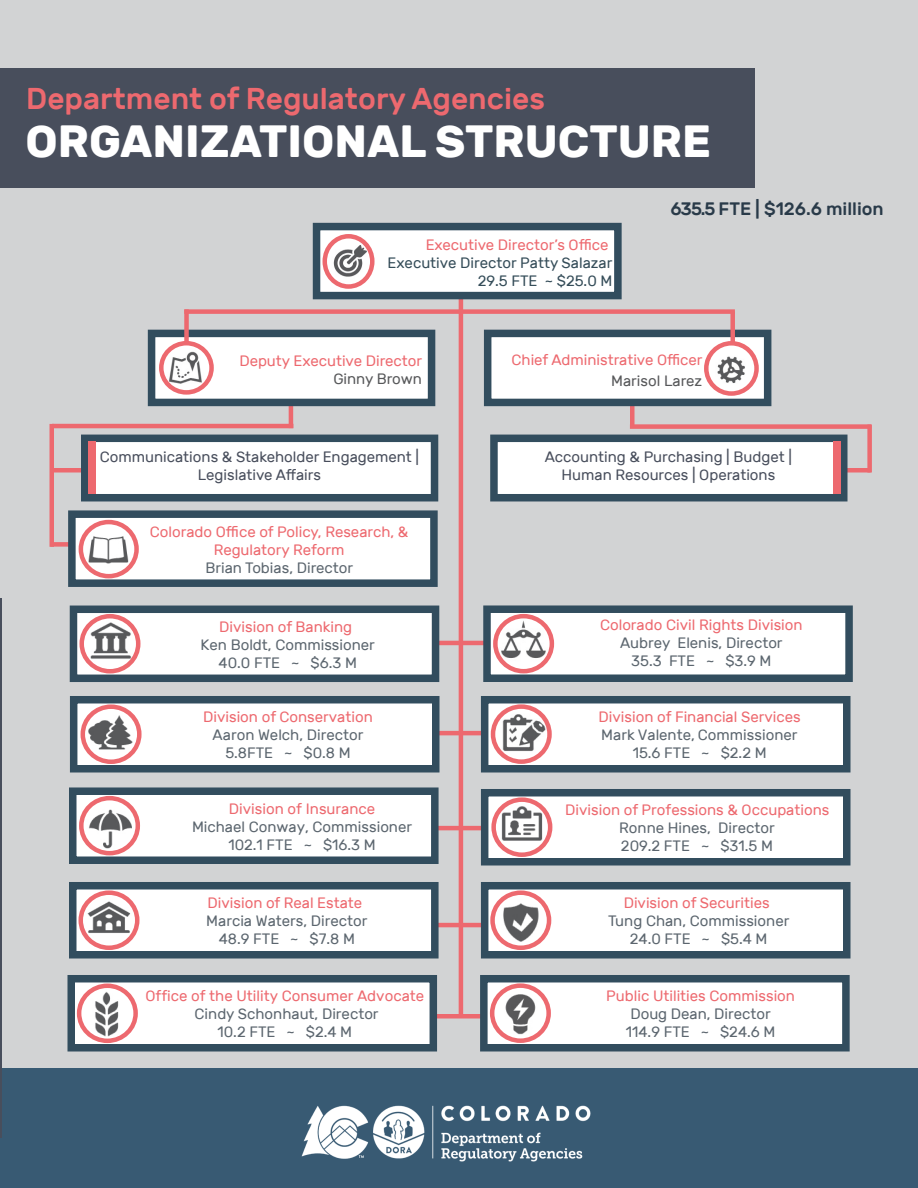
<style>
.page{position:relative;width:918px;height:1188px;background:#fff}
.page>*{position:absolute;margin:0;border:0;box-sizing:border-box;transform-origin:0 0}
.t1{font:700 45px "Rubik";color:#fff}
.Sub_Info_Black{font:500 30px "Rubik";color:#ed696f}
.t2{font:500 18px "Rubik";color:#293a49}
.Heading__1{font:15px/18px "Rubik";color:#5c666f;text-align:center}
.t3{font:15px/18px "Rubik";color:#484e5c;text-align:center}
.Heading__1-2{font:15px "Rubik";color:#ed696f}
.Heading__1-3{font:15px/18px "Rubik";color:#354d59;text-align:right}
.Heading__3{font:15px "Rubik";color:#ed696f}
.Heading__3-2{font:15px "Rubik";color:#57585a}
.Heading__1-4{font:15px "Rubik";color:#57585a}
.s1{color:#ed696f}
</style>
<div class="page">
<div style="left:0;top:0;width:918px;height:1076px;background:#d2d3d4"></div>
<div style="left:1px;top:68px;width:754px;height:120px;background:#484e5c"></div>
<hr style="left:434px;top:731px;width:78px;height:4px;background:#ed696f">
<hr style="left:459px;top:269px;width:4px;height:749px;background:#ed696f">
<hr style="left:289px;top:402px;width:4px;height:26px;background:#ed696f">
<hr style="left:630px;top:387px;width:4px;height:40px;background:#ed696f">
<div style="left:313px;top:223px;width:309px;height:76px;background:#fff;border:8px solid #324d5e"></div>
<div style="left:148px;top:330px;width:287px;height:76px;background:#fff;border:8px solid #324d5e"></div>
<div style="left:184px;top:309px;width:551px;height:5px;background:#ed696f"></div>
<div style="left:184px;top:309px;width:5px;height:80px;background:#ed696f"></div>
<div style="left:484px;top:330px;width:287px;height:76px;background:#fff;border:8px solid #324d5e"></div>
<div style="left:730px;top:312px;width:5px;height:78px;background:#ed696f"></div>
<hr style="left:423px;top:923px;width:77px;height:4px;background:#ed696f">
<hr style="left:419px;top:826px;width:77px;height:4px;background:#ed696f">
<hr style="left:434px;top:641px;width:77px;height:4px;background:#ed696f">
<div style="left:70px;top:606px;width:369px;height:76px;background:#fff;border:8px solid #324d5e"></div>
<div style="left:483px;top:605px;width:370px;height:77px;background:#fff;border:8px solid #324d5e"></div>
<div style="left:481px;top:696px;width:369px;height:76px;background:#fff;border:8px solid #324d5e"></div>
<div style="left:0;top:1068px;width:918px;height:120px;background:#385a73"></div>
<hr style="left:423px;top:1014px;width:77px;height:4px;background:#ed696f">
<div style="left:69px;top:787px;width:370px;height:77px;background:#fff;border:8px solid #324d5e"></div>
<div style="left:481px;top:789px;width:369px;height:77px;background:#fff;border:8px solid #324d5e"></div>
<div style="left:69px;top:882px;width:370px;height:76px;background:#fff;border:8px solid #324d5e"></div>
<div style="left:481px;top:882px;width:369px;height:76px;background:#fff;border:8px solid #324d5e"></div>
<div style="left:68px;top:975px;width:369px;height:77px;background:#fff;border:8px solid #324d5e"></div>
<div style="left:480px;top:975px;width:370px;height:76px;background:#fff;border:8px solid #324d5e"></div>
<div style="left:70px;top:696px;width:370px;height:76px;background:#fff;border:8px solid #324d5e"></div>
<hr style="left:52px;top:424px;width:241px;height:4px;background:#ed696f">
<img style="left:83px;top:895px;width:54px;height:53px">
<div style="left:78px;top:890px;width:61px;height:60px;border:4px solid #ed696f;border-radius:50%"></div>
<img style="left:161px;top:343px;width:51px;height:47px">
<div style="left:159px;top:341px;width:55px;height:54px;border:4px solid #ed696f;border-radius:50%"></div>
<img style="left:492px;top:988px;width:57px;height:53px">
<div style="left:490px;top:983px;width:61px;height:60px;border:4px solid #ed696f;border-radius:50%"></div>
<img style="left:79px;top:986px;width:57px;height:55px">
<div style="left:77px;top:984px;width:61px;height:59px;border:4px solid #ed696f;border-radius:50%"></div>
<img style="left:493px;top:895px;width:56px;height:53px">
<div style="left:490px;top:890px;width:61px;height:60px;border:4px solid #ed696f;border-radius:50%"></div>
<img style="left:706px;top:343px;width:51px;height:51px;border-radius:25px">
<div style="left:704px;top:341px;width:55px;height:55px;border:4px solid #ed696f;border-radius:50%"></div>
<img style="left:325px;top:236px;width:45px;height:51px">
<div style="left:323px;top:234px;width:52px;height:55px;border:4px solid #ed696f;border-radius:50%"></div>
<img style="left:83px;top:709px;width:54px;height:53px">
<div style="left:81px;top:704px;width:61px;height:60px;border:4px solid #ed696f;border-radius:50%"></div>
<img style="left:84px;top:616px;width:54px;height:53px">
<div style="left:79px;top:614px;width:61px;height:60px;border:4px solid #ed696f;border-radius:50%"></div>
<img style="left:495px;top:616px;width:57px;height:55px">
<div style="left:493px;top:614px;width:61px;height:59px;border:4px solid #ed696f;border-radius:50%"></div>
<img style="left:496px;top:802px;width:54px;height:53px">
<div style="left:491px;top:797px;width:61px;height:60px;border:4px solid #ed696f;border-radius:50%"></div>
<img style="left:493px;top:709px;width:56px;height:53px">
<div style="left:491px;top:704px;width:61px;height:60px;border:4px solid #ed696f;border-radius:50%"></div>
<img style="left:81px;top:798px;width:57px;height:55px">
<div style="left:79px;top:796px;width:61px;height:59px;border:4px solid #ed696f;border-radius:50%"></div>
<hr style="left:50px;top:468px;width:78px;height:4px;background:#ed696f">
<div style="left:50px;top:542px;width:78px;height:5px;background:#ed696f"></div>
<hr style="left:793px;top:468px;width:78px;height:4px;background:#ed696f">
<div style="left:68px;top:510px;width:370px;height:77px;background:#fff;border:8px solid #324d5e"></div>
<img style="left:81px;top:522px;width:54px;height:54px">
<div style="left:79px;top:520px;width:60px;height:58px;border:4px solid #ed696f;border-radius:50%"></div>
<img style="left:301px;top:1106px;width:290px;height:55px">
<hr style="left:0;top:598px;width:2px;height:540px;background:#484e5c">
<div style="left:490px;top:435px;width:358px;height:66px;background:#fff;border:8px solid #324d5e"></div>
<div style="left:81px;top:435px;width:357px;height:66px;background:#fff;border:8px solid #324d5e"></div>
<div style="left:88px;top:441px;width:8px;height:53px;background:#ed696f"></div>
<hr style="left:50px;top:424px;width:4px;height:123px;background:#ed696f">
<div style="left:833px;top:441px;width:8px;height:53px;background:#ed696f"></div>
<div style="left:630px;top:424px;width:241px;height:5px;background:#ed696f"></div>
<div style="left:867px;top:425px;width:5px;height:47px;background:#ed696f"></div>
<p class="Sub_Info_Black" style="left:26px;top:82px;width:520px">Department of Regulatory Agencies</p>
<p class="t1" style="left:26px;top:115px;width:687px">ORGANIZATIONAL STRUCTURE</p>
<p class="Heading__1-3" style="left:388px;top:236px;width:226px"><span class="s1">Executive Director’s Office<br></span>Executive Director Patty Salazar<br>29.5 FTE ~ $25.0 M</p>
<p class="t2" style="left:671px;top:199px;width:215px">635.5 FTE | $126.6 million</p>
<p class="Heading__1-2" style="left:239px;top:352px;width:184px">Deputy Executive Director</p>
<p class="Heading__1-4" style="left:333px;top:370px;width:90px">Ginny Brown</p>
<p class="t3" style="left:100px;top:448px;width:321px">Communications &amp; Stakeholder Engagement |<br>Legislative Affairs</p>
<p class="Heading__1-2" style="left:150px;top:524px;width:260px">Colorado Office of Policy, Research, &amp;</p>
<p class="Heading__1-2" style="left:214px;top:542px;width:132px">Regulatory Reform</p>
<p class="Heading__1" style="left:205px;top:559px;width:149px">Brian Tobias, Director</p>
<p class="Heading__3" style="left:512px;top:351px;width:192px">Chief Administrative Officer</p>
<p class="Heading__3-2" style="left:611px;top:372px;width:93px">Marisol Larez</p>
<p class="t3" style="left:545px;top:449px;width:249px">Accounting &amp; Purchasing | Budget |</p>
<p class="t3" style="left:561px;top:467px;width:215px">Human Resources | Operations</p>
<p class="Heading__1" style="left:201px;top:618px;width:176px"><span class="s1">Division of Banking<br></span>Ken Boldt, Commissioner<br>40.0 FTE ~ $6.3 M</p>
<p class="Heading__1" style="left:600px;top:616px;width:204px"><span class="s1">Colorado Civil Rights Division<br></span>Aubrey Elenis, Director<br>35.3 FTE ~ $3.9 M</p>
<p class="Heading__1" style="left:203px;top:708px;width:171px"><span class="s1">Division of Conservation<br></span>Aaron Welch, Director<br>5.8FTE ~ $0.8 M</p>
<p class="Heading__1" style="left:192px;top:800px;width:222px"><span class="s1">Division of Insurance<br></span>Michael Conway, Commissioner<br>102.1 FTE ~ $16.3 M</p>
<p class="Heading__1" style="left:206px;top:894px;width:163px"><span class="s1">Division of Real Estate<br></span>Marcia Waters, Director<br>48.9 FTE ~ $7.8 M</p>
<p class="Heading__1" style="left:145px;top:987px;width:280px"><span class="s1">Office of the Utility Consumer Advocate<br></span>Cindy Schonhaut, Director<br>10.2 FTE ~ $2.4 M</p>
<p class="Heading__1" style="left:599px;top:708px;width:204px"><span class="s1">Division of Financial Services<br></span>Mark Valente, Commissioner<br>15.6 FTE ~ $2.2 M</p>
<p class="Heading__1" style="left:565px;top:801px;width:266px"><span class="s1">Division of Professions &amp; Occupations<br></span>Ronne Hines, Director<br>209.2 FTE ~ $31.5 M</p>
<p class="Heading__1" style="left:608px;top:894px;width:183px"><span class="s1">Division of Securities<br></span>Tung Chan, Commissioner<br>24.0 FTE ~ $5.4 M</p>
<p class="Heading__1" style="left:606px;top:987px;width:190px"><span class="s1">Public Utilities Commission<br></span>Doug Dean, Director<br>114.9 FTE ~ $24.6 M</p>
</div>
